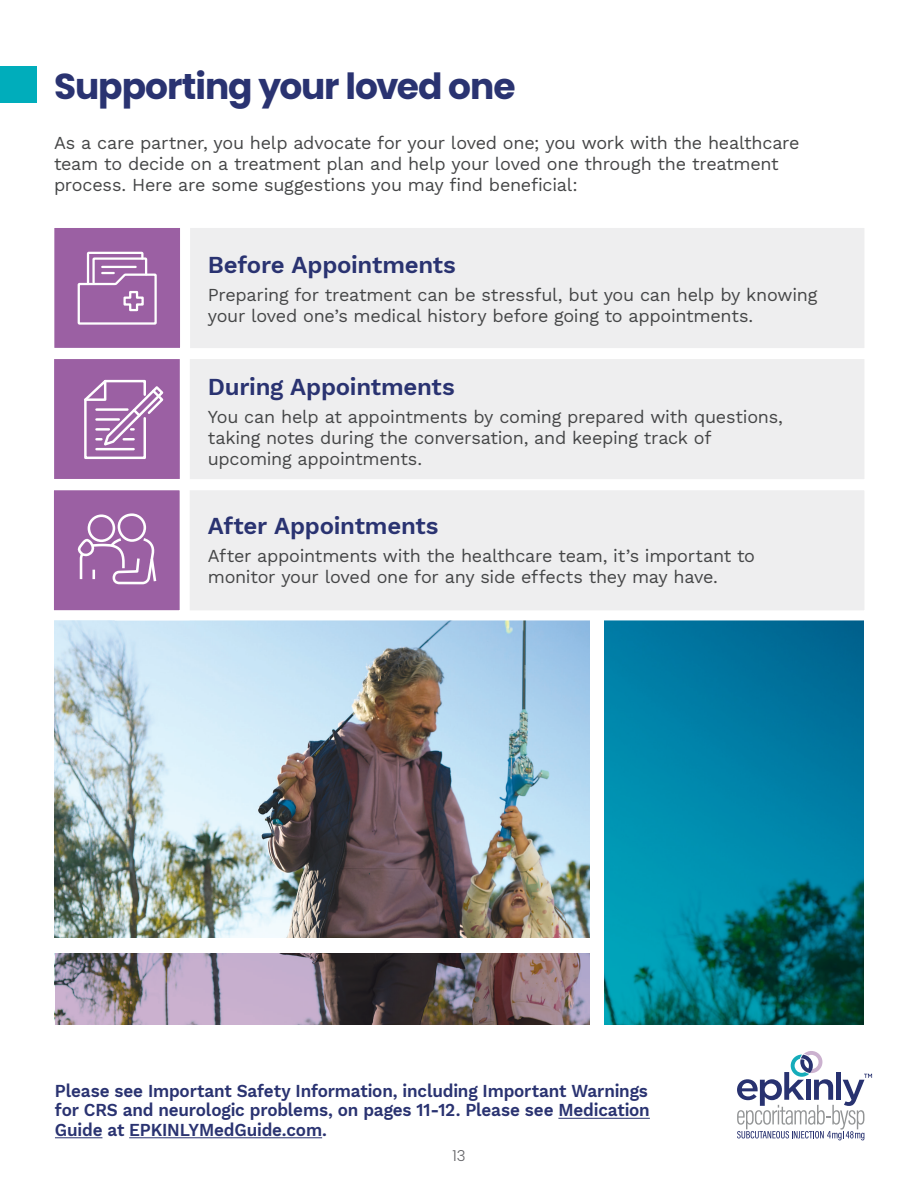
<style>
.page{position:relative;width:918px;height:1188px;background:#fff}
.page>*{position:absolute;margin:0;border:0;box-sizing:border-box;transform-origin:0 0}
.t1{font:700 36px "Poppins";letter-spacing:-.03em;color:#2a3371}
.body_text{font:600 24px "Work Sans";letter-spacing:-.01em;color:#2a3371}
.body_text-2{font:18px/21px "Work Sans";letter-spacing:-.015em;color:#454647}
.Body_Copy_New{font:600 18px/19.5px "Work Sans";letter-spacing:-.01em;color:#2a3371;text-align:justify;scale:.95 1}
.please_see_line{font:300 15px "Poppins";color:#636366}
</style>
<div class="page">
<img style="left:55px;top:620px;width:809px;height:405px">
<img style="left:55px;top:953px;width:535px;height:72px">
<div style="left:590px;top:619px;width:14px;height:443px;background:#fff"></div>
<div style="left:0;top:938px;width:596px;height:15px;background:#fff"></div>
<div style="left:115px;top:480px;width:760px;height:140px;background:#eeeeef;border:10px solid #fff"></div>
<div style="left:115px;top:349px;width:760px;height:140px;background:#eeeeef;border:10px solid #fff"></div>
<div style="left:44px;top:349px;width:146px;height:140px;background:#9b60a3;border:10px solid #fff"></div>
<div style="left:115px;top:218px;width:760px;height:140px;background:#eeeeef;border:10px solid #fff"></div>
<div style="left:44px;top:218px;width:146px;height:140px;background:#9b60a3;border:10px solid #fff"></div>
<div style="left:44px;top:480px;width:146px;height:140px;background:#9b60a3;border:10px solid #fff"></div>
<svg style="left:84px;top:379px;width:80px;height:80px"></svg>
<div style="left:88px;top:514px;width:27px;height:28px;border:3px solid #fff;border-radius:50%"></div>
<div style="left:118px;top:513px;width:28px;height:29px;border:3px solid #fff;border-radius:13px"></div>
<svg style="left:77px;top:536px;width:80px;height:49px"></svg>
<svg style="left:77px;top:251px;width:80px;height:74px"></svg>
<div style="left:0;top:66px;width:37px;height:36px;background:#00adbb"></div>
<svg style="left:737px;top:1051px;width:135px;height:89px"></svg>
<hr style="left:558px;top:1118px;width:92px;height:1px;background:#2a3371">
<hr style="left:55px;top:1137px;width:47px;height:1px;background:#2a3371">
<hr style="left:129px;top:1137px;width:193px;height:1px;background:#2a3371">
<p class="t1" style="left:54px;top:65px;width:463px">Supporting your loved one</p>
<p class="body_text-2" style="left:54px;top:132px;width:747px">As a care partner, you help advocate for your loved one; you work with the healthcare team to decide on a treatment plan and help your loved one through the treatment process. Here are some suggestions you may find beneficial:</p>
<p class="body_text" style="left:208px;top:247px;width:250px">Before Appointments</p>
<p class="body_text-2" style="left:208px;top:284px;width:611px">Preparing for treatment can be stressful, but you can help by knowing your loved one’s medical history before going to appointments.</p>
<p class="body_text" style="left:208px;top:369px;width:248px">During Appointments</p>
<p class="body_text-2" style="left:208px;top:406px;width:577px">You can help at appointments by coming prepared with questions, taking notes during the conversation, and keeping track of upcoming appointments.</p>
<p class="body_text" style="left:208px;top:508px;width:232px">After Appointments</p>
<p class="body_text-2" style="left:208px;top:545px;width:549px">After appointments with the healthcare team, it’s important to monitor your loved one for any side effects they may have.</p>
<p class="Body_Copy_New" style="left:55px;top:1080px;width:628px">Please see Important Safety Information, including Important Warnings for CRS and neurologic problems, on pages 11-12. Please see Medication Guide at EPKINLYMedGuide.com.</p>
<p class="please_see_line" style="left:452px;top:1147px;width:15px">13</p>
</div>
